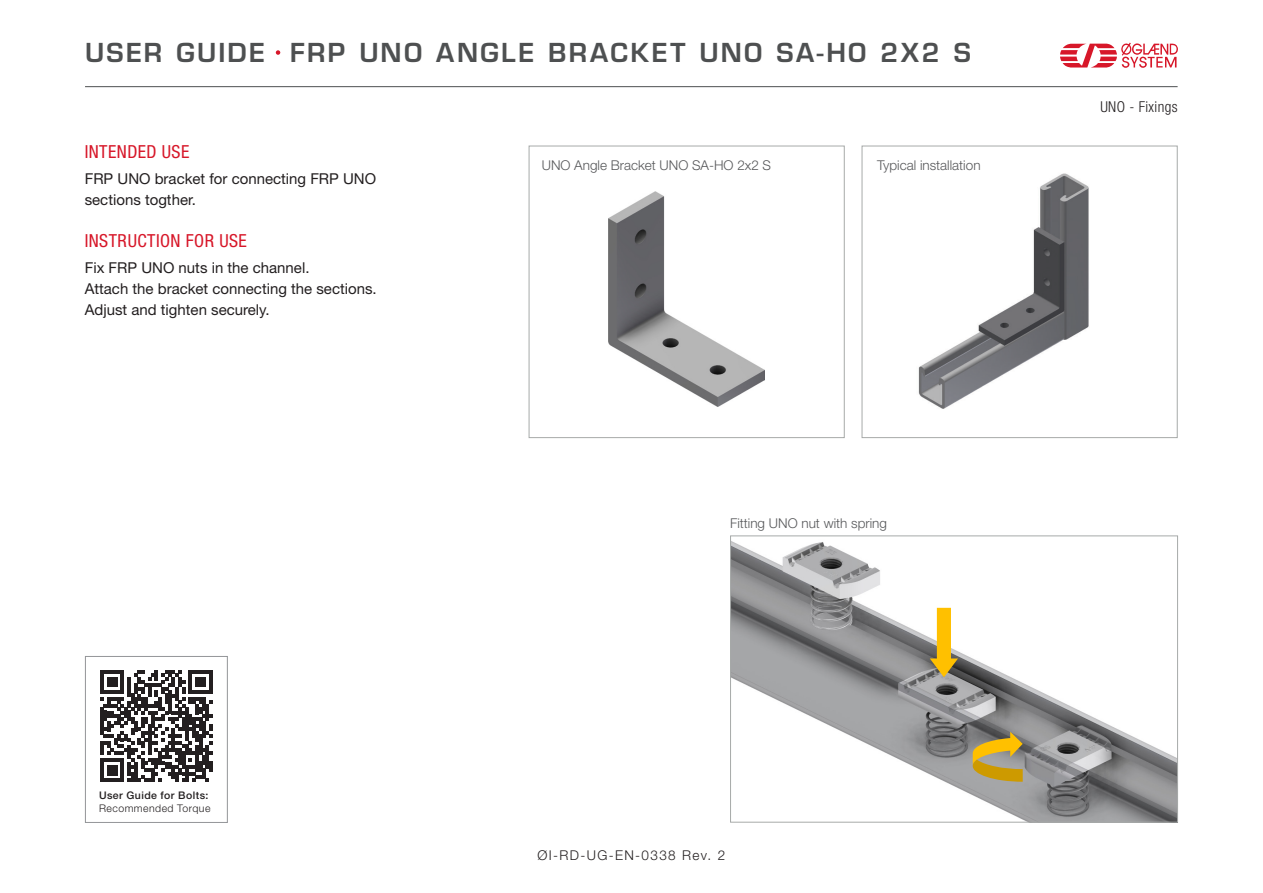
<style>
.page{position:relative;width:1263px;height:893px;background:#fff}
.page>*{position:absolute;margin:0;border:0;box-sizing:border-box;transform-origin:0 0}
.t1{font:600 25.5px "Eurostile LT Std";letter-spacing:.09em;color:#4e5051}
.t2{font:condensed 18px "Helvetica Neue LT Std";letter-spacing:.025em;color:#d71729}
.Brødtekst{font:15px "Helvetica Neue LT Std";color:#231f20}
.t3{font:300 condensed 15px "Helvetica Neue LT Std";letter-spacing:.025em;color:#231f20}
.Bildetekst{font:300 13.5px "Helvetica Neue LT Std";color:#57585a}
.Nummer{font:300 13.5px "Helvetica Neue LT Std";letter-spacing:.1em;color:#231f20}
.t4{font:500 10.5px "Helvetica Neue LT Std";letter-spacing:.045em;color:#231f20}
.t5{font:300 10.5px "Helvetica Neue LT Std";letter-spacing:.045em;color:#231f20}
</style>
<div class="page">
<hr style="left:85px;top:86px;width:1092px;height:1px;background:#4e5051">
<svg style="left:1060px;top:42px;width:118px;height:26px"></svg>
<div style="left:274px;top:49px;width:8px;height:7px;background:#d71729;border-radius:50%"></div>
<div style="left:273px;top:47px;width:10px;height:11px;border:3px solid #fff;border-radius:50%"></div>
<div style="left:85px;top:656px;width:143px;height:167px;border:1px solid #939598"></div>
<svg style="left:100px;top:670px;width:112px;height:112px"></svg>
<img style="left:609px;top:191px;width:155px;height:215px">
<div style="left:529px;top:146px;width:316px;height:292px;border:1px solid #a7aaa9"></div>
<img style="left:918px;top:173px;width:171px;height:236px">
<div style="left:862px;top:146px;width:315px;height:292px;border:1px solid #a7aaa9"></div>
<img style="left:732px;top:541px;width:444px;height:279px">
<div style="left:730px;top:535px;width:448px;height:287px;border:1px solid #a7aaa9"></div>
<svg style="left:930px;top:608px;width:28px;height:69px"></svg>
<svg style="left:969px;top:732px;width:54px;height:50px;background:#b69c4d"></svg>
<h1 class="t1" style="left:85px;top:36px;width:181px">USER GUIDE</h1>
<h2 class="t1" style="left:290px;top:36px;width:682px">FRP UNO ANGLE BRACKET UNO SA-HO 2X2 S</h2>
<h3 class="t2" style="left:85px;top:142px;width:106px">INTENDED USE</h3>
<p class="Brødtekst" style="left:85px;top:169px;width:293px">FRP UNO bracket for connecting FRP UNO</p>
<p class="Brødtekst" style="left:85px;top:190px;width:113px">sections togther.</p>
<h3 class="t2" style="left:85px;top:231px;width:164px">INSTRUCTION FOR USE</h3>
<p class="Brødtekst" style="left:85px;top:258px;width:226px">Fix FRP UNO nuts in the channel.</p>
<p class="Brødtekst" style="left:85px;top:279px;width:294px">Attach the bracket connecting the sections.</p>
<p class="Brødtekst" style="left:85px;top:300px;width:187px">Adjust and tighten securely.</p>
<p class="t4" style="left:99px;top:789px;width:111px">User Guide for Bolts:</p>
<p class="t5" style="left:99px;top:801px;width:113px">Recommended Torque</p>
<p class="Bildetekst" style="left:542px;top:157px;width:231px">UNO Angle Bracket UNO SA-HO 2x2 S</p>
<p class="Bildetekst" style="left:877px;top:157px;width:105px">Typical installation</p>
<p class="Bildetekst" style="left:730px;top:515px;width:158px">Fitting UNO nut with spring</p>
<p class="Nummer" style="left:537px;top:847px;width:189px">ØI-RD-UG-EN-0338 Rev. 2</p>
<p class="t3" style="left:1100px;top:98px;width:79px">UNO - Fixings</p>
</div>
